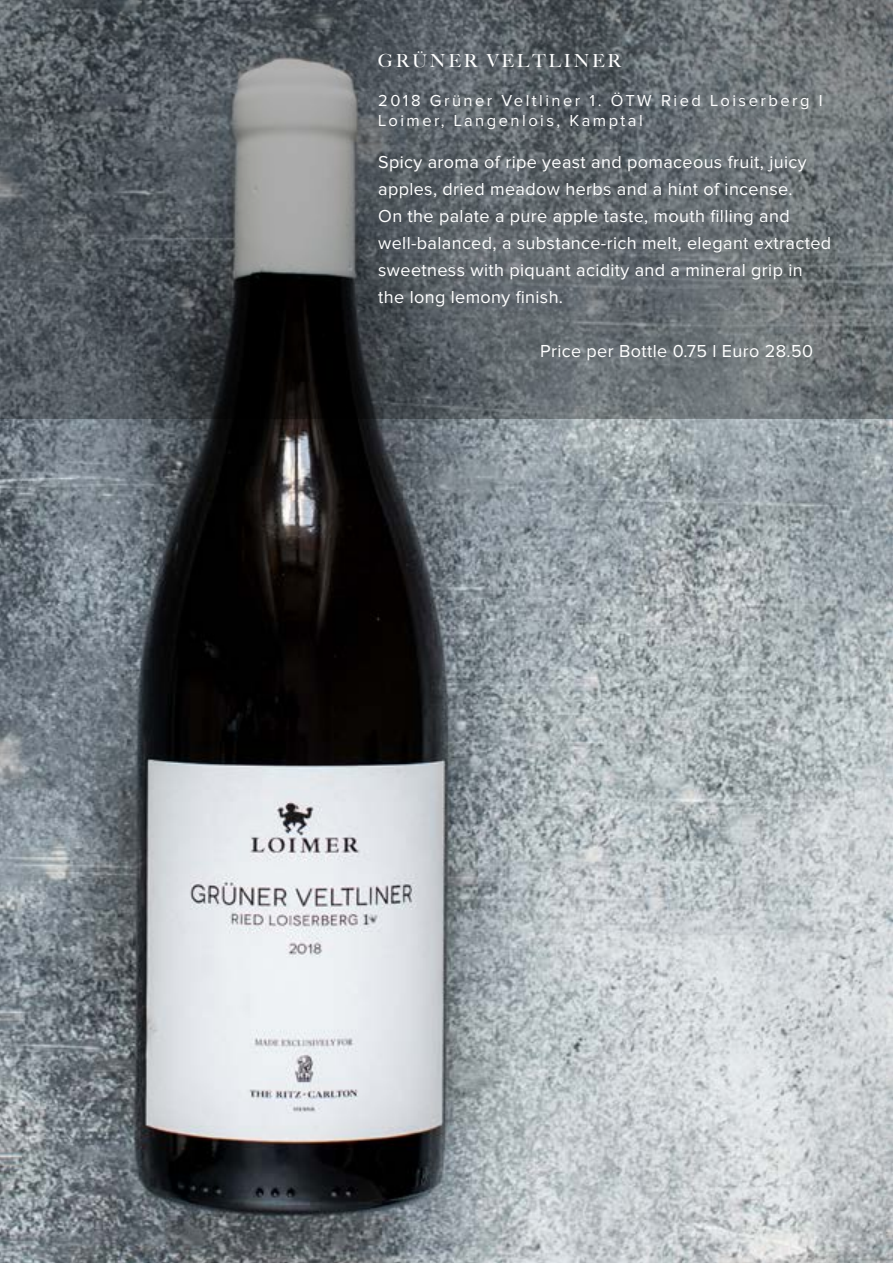
<style>
.page{position:relative;width:893px;height:1263px;background:#fff}
.page>*{position:absolute;margin:0;border:0;box-sizing:border-box;transform-origin:0 0}
.t1{font:18px/27px "Proxima Nova";letter-spacing:.02em;color:#fff}
.t2{font:500 18px "Big Caslon";letter-spacing:.15em;color:#fff}
.t3{font:16.5px/19.5px "Proxima Nova";letter-spacing:.15em;color:#fff}
</style>
<div class="page">
<img style="left:0;top:419px;width:893px;height:844px">
<svg style="left:0;top:0;width:893px;height:419px;background:#5d6367"></svg>
<p class="t2" style="left:378px;top:46px;width:245px">GRÜNER VELTLINER</p>
<p class="t3" style="left:378px;top:92px;width:446px">2018 Grüner Veltliner 1. ÖTW Ried Loiserberg I<br>Loimer, Langenlois, Kamptal</p>
<p class="t1" style="left:378px;top:150px;width:454px">Spicy aroma of ripe yeast and pomaceous fruit, juicy apples, dried meadow herbs and a hint of incense.<br>On the palate a pure apple taste, mouth filling and well-balanced, a substance-rich melt, elegant extracted sweetness with piquant acidity and a mineral grip in the long lemony finish.</p>
<p class="t1" style="left:540px;top:339px;width:274px">Price per Bottle 0.75 l Euro 28.50</p>
</div>
